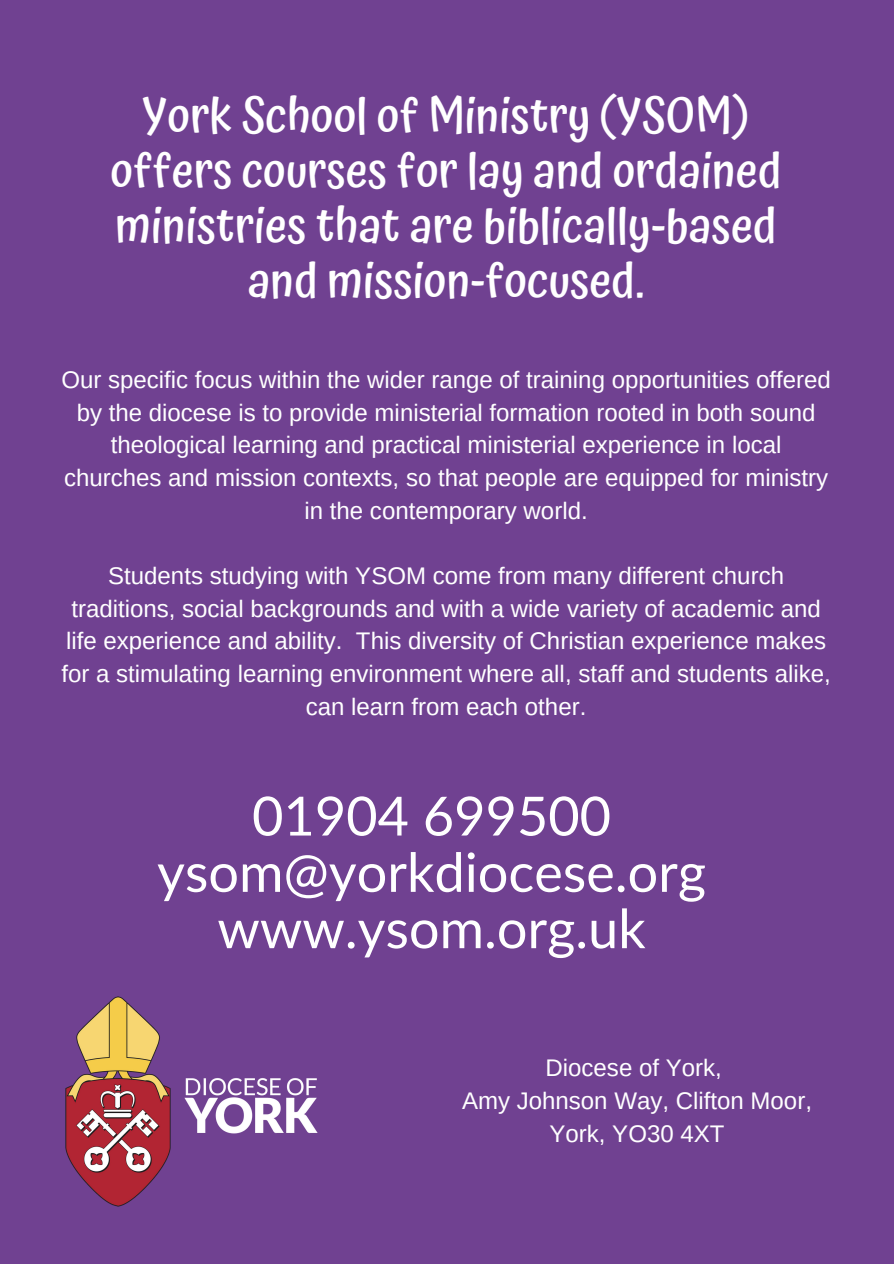
<style>
.page{position:relative;width:894px;height:1264px;background:#fff}
.page>*{position:absolute;margin:0;border:0;box-sizing:border-box;transform-origin:0 0}
.t1{font:54px/56.2px "Lato";color:#fff;text-align:center}
.t2{font:500 48px/55.2px "Atma";color:#fff;text-align:center}
.t3{font:24px/32.7px "Arimo";color:#fff;text-align:center}
</style>
<div class="page">
<div style="left:0;top:0;width:893px;height:1263px;background:#704191"></div>
<img style="left:65px;top:996px;width:253px;height:211px">
<h2 class="t2" style="left:110px;top:88px;width:672px">York School of Ministry (YSOM) offers courses for lay and ordained ministries that are biblically-based and mission-focused.</h2>
<p class="t3" style="left:61px;top:363px;width:770px">Our specific focus within the wider range of training opportunities offered by the diocese is to provide ministerial formation rooted in both sound theological learning and practical ministerial experience in local churches and mission contexts, so that people are equipped for ministry in the contemporary world.</p>
<p class="t3" style="left:61px;top:559px;width:770px">Students studying with YSOM come from many different church traditions, social backgrounds and with a wide variety of academic and life experience and ability. This diversity of Christian experience makes for a stimulating learning environment where all, staff and students alike, can learn from each other.</p>
<h1 class="t1" style="left:157px;top:786px;width:550px">01904 699500 ysom@yorkdiocese.org www.ysom.org.uk</h1>
<p class="t3" style="left:462px;top:1051px;width:351px">Diocese of York,<br>Amy Johnson Way, Clifton Moor,<br>York, YO30 4XT</p>
</div>
